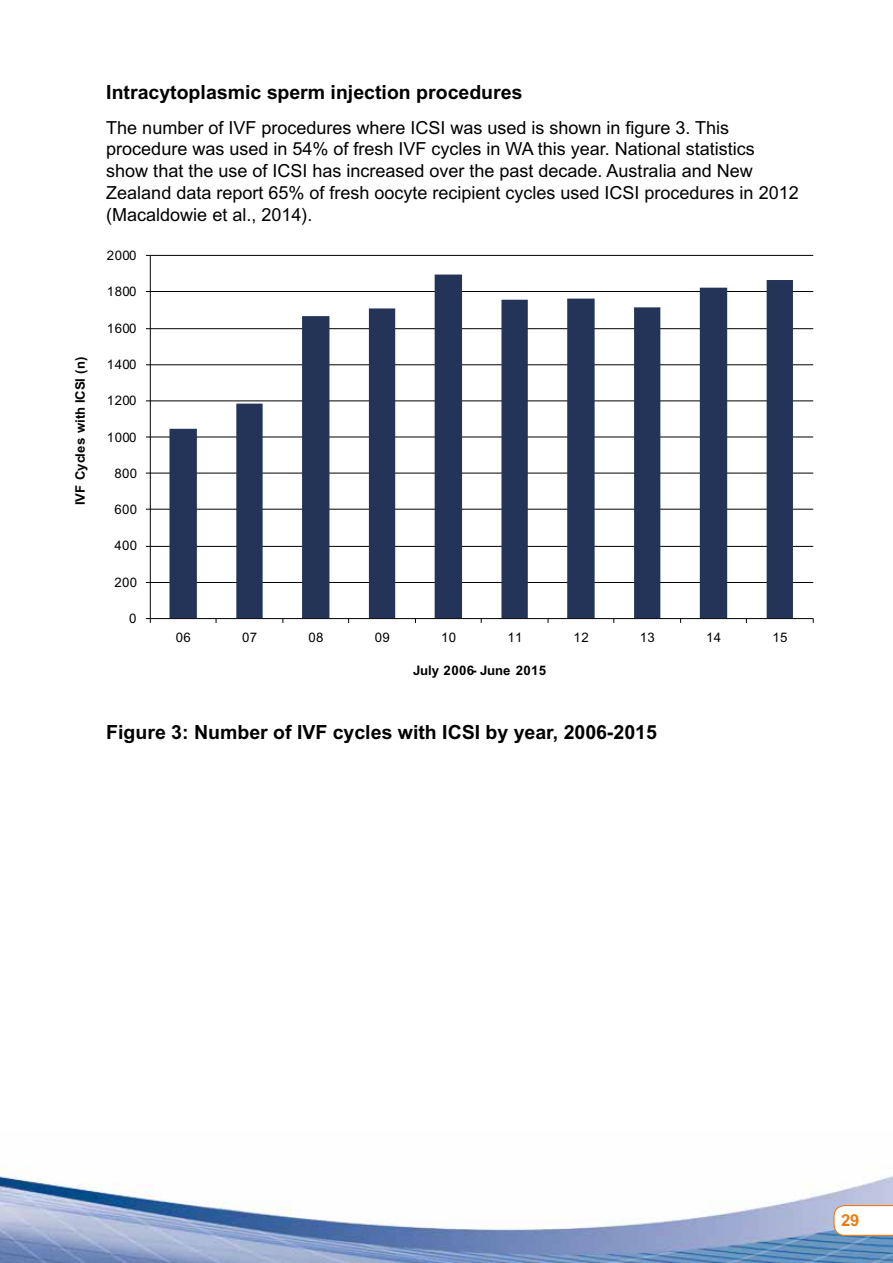
<style>
.page{position:relative;width:893px;height:1263px;background:#fff}
.page>*{position:absolute;margin:0;border:0;box-sizing:border-box;transform-origin:0 0}
.t1{font:700 19.5px "Arial MT Std";color:#000}
.t2{font:18px/21.8px "Arial MT Std";color:#000}
.t3{font:700 16.5px "Arial MT Std";color:#ef7b10}
.t4{font:13.2px "Arial MT Std";letter-spacing:.03em;color:#000}
.t5{font:700 13.2px "Arial MT Std";color:#000}
</style>
<div class="page">
<img style="left:0;top:1170px;width:893px;height:93px">
<svg style="left:833px;top:1204px;width:60px;height:32px"></svg>
<hr style="left:150px;top:255px;width:663px;height:1px;background:#000">
<hr style="left:150px;top:291px;width:663px;height:1px;background:#000">
<hr style="left:150px;top:328px;width:663px;height:1px;background:#000">
<hr style="left:150px;top:364px;width:663px;height:1px;background:#000">
<hr style="left:150px;top:401px;width:663px;height:1px;background:#000">
<hr style="left:150px;top:437px;width:663px;height:1px;background:#000">
<hr style="left:150px;top:473px;width:663px;height:1px;background:#000">
<hr style="left:150px;top:509px;width:663px;height:1px;background:#000">
<hr style="left:150px;top:546px;width:663px;height:1px;background:#000">
<hr style="left:150px;top:582px;width:663px;height:1px;background:#000">
<svg style="left:169px;top:275px;width:624px;height:343px"></svg>
<hr style="left:150px;top:255px;width:1px;height:364px;background:#000">
<hr style="left:150px;top:618px;width:663px;height:1px;background:#000">
<svg style="left:146px;top:618px;width:5px;height:5px"></svg>
<p class="t5" style="left:72px;top:505px;width:150px;rotate:-90deg">IVF Cycles with ICSI (n)</p>
<p class="t1" style="left:106px;top:81px;width:418px">Intracytoplasmic sperm injection procedures</p>
<p class="t2" style="left:106px;top:116px;width:694px">The number of IVF procedures where ICSI was used is shown in figure 3. This procedure was used in 54% of fresh IVF cycles in WA this year. National statistics show that the use of ICSI has increased over the past decade. Australia and New Zealand data report 65% of fresh oocyte recipient cycles used ICSI procedures in 2012 (Macaldowie et al., 2014).</p>
<p class="t4" style="left:107px;top:248px;width:31px">2000</p>
<p class="t4" style="left:107px;top:284px;width:31px">1800</p>
<p class="t4" style="left:107px;top:321px;width:31px">1600</p>
<p class="t4" style="left:107px;top:357px;width:31px">1400</p>
<p class="t4" style="left:107px;top:393px;width:31px">1200</p>
<p class="t4" style="left:107px;top:429px;width:31px">1000</p>
<p class="t4" style="left:114px;top:466px;width:24px">800</p>
<p class="t4" style="left:114px;top:502px;width:24px">600</p>
<p class="t4" style="left:114px;top:538px;width:24px">400</p>
<p class="t4" style="left:114px;top:574px;width:24px">200</p>
<p class="t4" style="left:129px;top:611px;width:9px">0</p>
<p class="t4" style="left:176px;top:630px;width:17px">06</p>
<p class="t4" style="left:242px;top:630px;width:17px">07</p>
<p class="t4" style="left:308px;top:630px;width:17px">08</p>
<p class="t4" style="left:375px;top:630px;width:17px">09</p>
<p class="t4" style="left:441px;top:630px;width:17px">10</p>
<p class="t4" style="left:507px;top:630px;width:17px">11</p>
<p class="t4" style="left:574px;top:630px;width:17px">12</p>
<p class="t4" style="left:640px;top:630px;width:17px">13</p>
<p class="t4" style="left:706px;top:630px;width:17px">14</p>
<p class="t4" style="left:772px;top:630px;width:17px">15</p>
<p class="t5" style="left:413px;top:663px;width:134px">July 2006- June 2015</p>
<p class="t1" style="left:106px;top:721px;width:552px">Figure 3: Number of IVF cycles with ICSI by year, 2006-2015</p>
<p class="t3" style="left:841px;top:1210px;width:20px">29</p>
</div>
